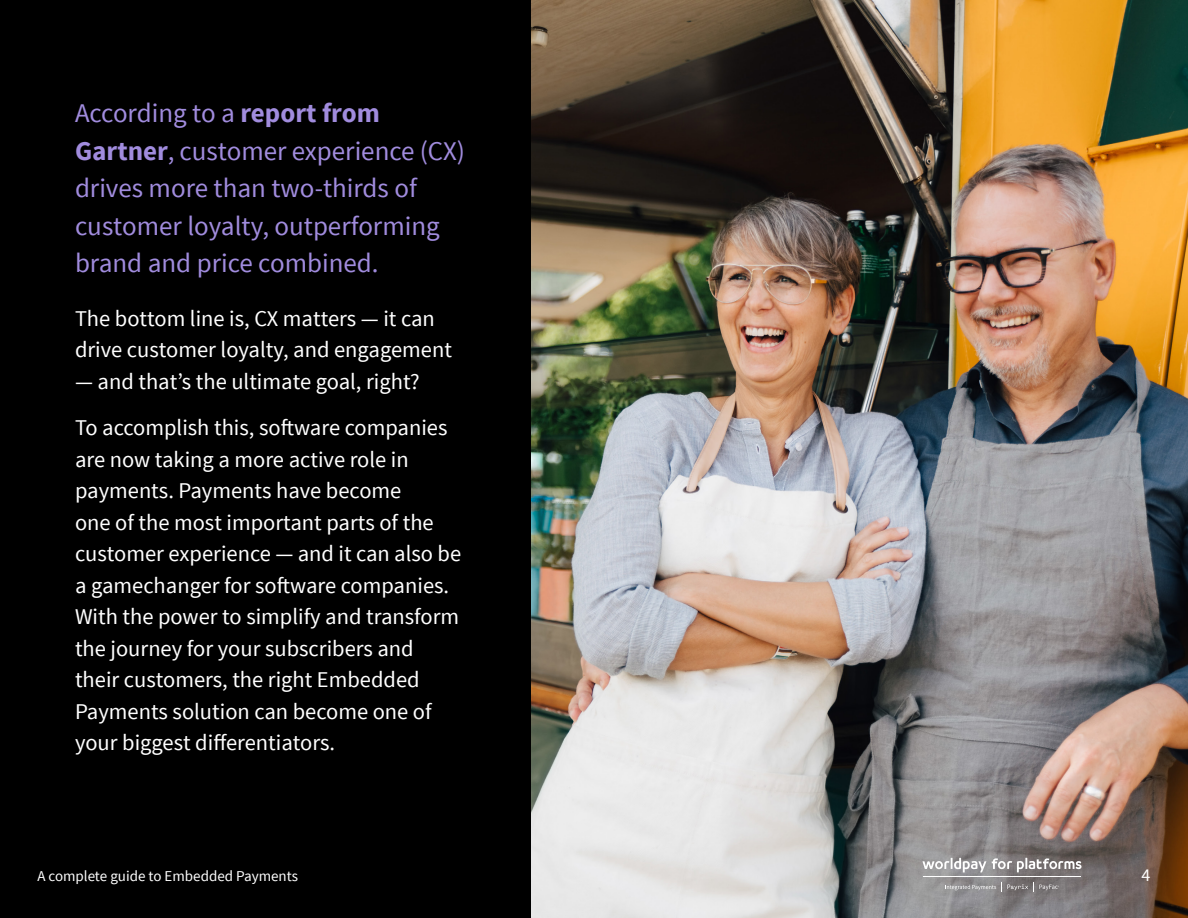
<style>
.page{position:relative;width:1188px;height:918px;background:#fff}
.page>*{position:absolute;margin:0;border:0;box-sizing:border-box;transform-origin:0 0}
.t1{font:27px/37.5px "Source Sans Pro";color:#a18cde}
.t2{font:22.5px/31.5px "Source Sans Pro";color:#fff}
.t3{font:18px "Source Sans Pro";color:#fff}
.t4{font:15px "Source Sans Pro";color:#fff}
.s1{font-weight:700}
</style>
<div class="page">
<img style="left:531px;top:0;width:657px;height:918px">
<div style="left:0;top:0;width:531px;height:918px;background:#000"></div>
<hr style="left:923px;top:877px;width:158px;height:1px;background:#fff">
<svg style="left:922px;top:858px;width:64px;height:14px"></svg>
<svg style="left:992px;top:858px;width:89px;height:14px"></svg>
<svg style="left:1002px;top:883px;width:26px;height:9px"></svg>
<svg style="left:1034px;top:883px;width:25px;height:9px"></svg>
<svg style="left:945px;top:885px;width:51px;height:5px"></svg>
<p class="t1" style="left:75px;top:95px;width:391px">According to a <span class="s1">report from<br>Gartner</span>, customer experience (CX) drives more than two-thirds of customer loyalty, outperforming brand and price combined.</p>
<p class="t2" style="left:75px;top:303px;width:378px">The bottom line is, CX matters — it can drive customer loyalty, and engagement</p>
<p class="t2" style="left:75px;top:359px;width:374px;line-height:46.5px">— and that’s the ultimate goal, right?<br>To accomplish this, software companies</p>
<p class="t2" style="left:75px;top:444px;width:388px">are now taking a more active role in payments. Payments have become<br>one of the most important parts of the customer experience — and it can also be a gamechanger for software companies.<br>With the power to simplify and transform the journey for your subscribers and their customers, the right Embedded Payments solution can become one of your biggest differentiators.</p>
<p class="t4" style="left:37px;top:866px;width:262px">A complete guide to Embedded Payments</p>
<p class="t3" style="left:1142px;top:864px;width:10px">4</p>
</div>
